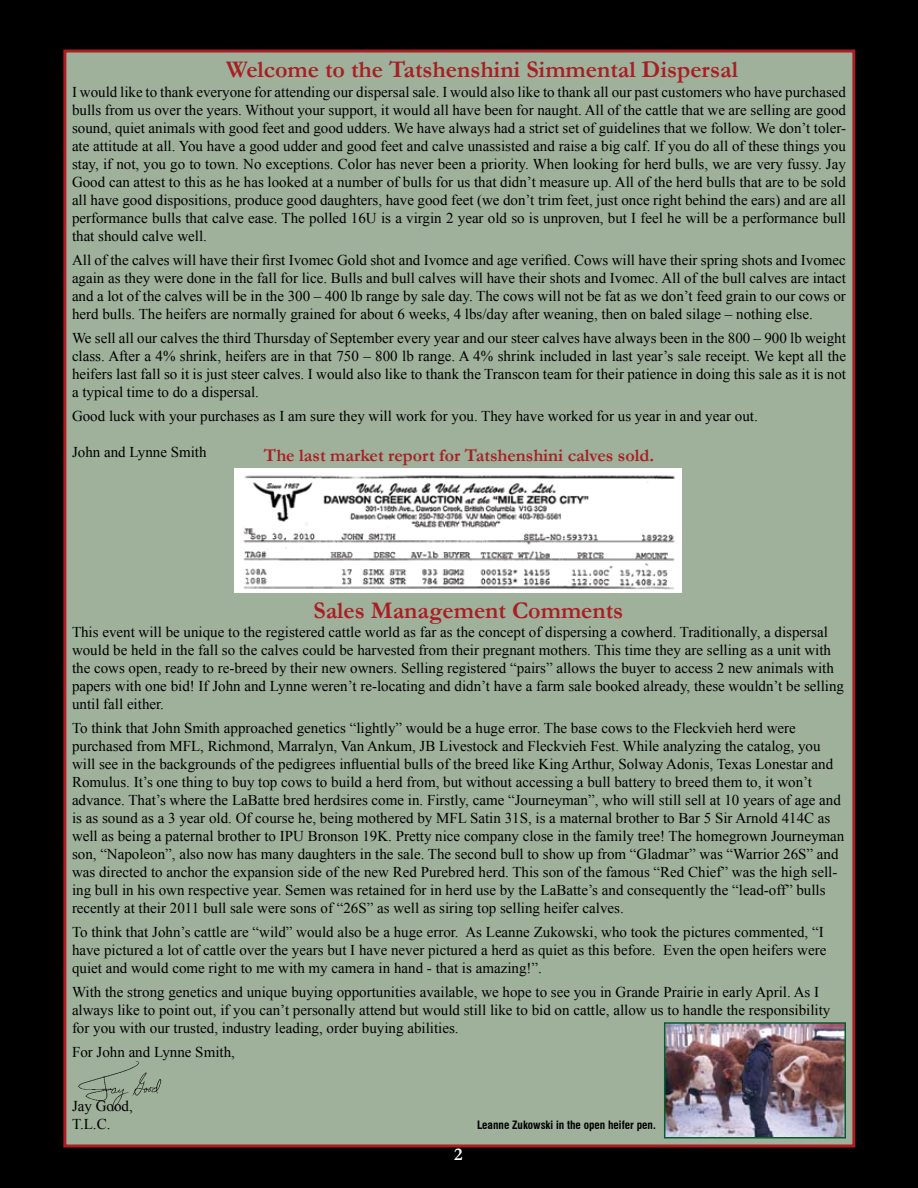
<style>
.page{position:relative;width:918px;height:1188px;background:#fff}
.page>*{position:absolute;margin:0;border:0;box-sizing:border-box;transform-origin:0 0}
.t1{font:700 24px "Garamond";color:#a91e22}
.t2{font:700 18px "Garamond";color:#a91e22}
.t3{font:15px/18px "Times New Roman";color:#000}
.t4{font:700 condensed 11.25px "Swiss 721 BT";color:#000}
</style>
<div class="page">
<div style="left:0;top:0;width:917px;height:1188px;background:#000"></div>
<div style="left:65px;top:51px;width:789px;height:1095px;background:#9fb09b"></div>
<svg style="left:917px;top:0;width:1px;height:1188px"></svg>
<img style="left:235px;top:469px;width:447px;height:123px">
<img style="left:78px;top:1061px;width:84px;height:51px">
<img style="left:667px;top:1025px;width:176px;height:110px">
<div style="left:664px;top:1022px;width:182px;height:116px;border:2px solid #065c2f"></div>
<svg style="left:455px;top:1148px;width:7px;height:12px"></svg>
<h1 class="t1" style="left:226px;top:53px;width:513px">Welcome to the Tatshenshini Simmental Dispersal</h1>
<p class="t3" style="left:72px;top:83px;width:776px;text-align:justify">I would like to thank everyone for attending our dispersal sale. I would also like to thank all our past customers who have purchased bulls from us over the years. Without your support, it would all have been for naught. All of the cattle that we are selling are good sound, quiet animals with good feet and good udders. We have always had a strict set of guidelines that we follow. We don’t toler&shy;ate attitude at all. You have a good udder and good feet and calve unassisted and raise a big calf. If you do all of these things you stay, if not, you go to town. No exceptions. Color has never been a priority. When looking for herd bulls, we are very fussy. Jay Good can attest to this as he has looked at a number of bulls for us that didn’t measure up. All of the herd bulls that are to be sold all have good dispositions, produce good daughters, have good feet (we don’t trim feet, just once right behind the ears) and are all performance bulls that calve ease. The polled 16U is a virgin 2 year old so is unproven, but I feel he will be a performance bull that should calve well.</p>
<p class="t3" style="left:72px;top:251px;width:776px;text-align:justify">All of the calves will have their first Ivomec Gold shot and Ivomce and age verified. Cows will have their spring shots and Ivomec again as they were done in the fall for lice. Bulls and bull calves will have their shots and Ivomec. All of the bull calves are intact and a lot of the calves will be in the 300 – 400 lb range by sale day. The cows will not be fat as we don’t feed grain to our cows or herd bulls. The heifers are normally grained for about 6 weeks, 4 lbs/day after weaning, then on baled silage – nothing else.</p>
<p class="t3" style="left:72px;top:329px;width:776px;text-align:justify">We sell all our calves the third Thursday of September every year and our steer calves have always been in the 800 – 900 lb weight class. After a 4% shrink, heifers are in that 750 – 800 lb range. A 4% shrink included in last year’s sale receipt. We kept all the heifers last fall so it is just steer calves. I would also like to thank the Transcon team for their patience in doing this sale as it is not a typical time to do a dispersal.</p>
<p class="t3" style="left:72px;top:407px;width:687px">Good luck with your purchases as I am sure they will work for you. They have worked for us year in and year out.</p>
<p class="t3" style="left:72px;top:443px;width:136px">John and Lynne Smith</p>
<p class="t2" style="left:264px;top:443px;width:392px">The last market report for Tatshenshini calves sold.</p>
<h1 class="t1" style="left:314px;top:594px;width:311px">Sales Management Comments</h1>
<p class="t3" style="left:72px;top:623px;width:774px">This event will be unique to the registered cattle world as far as the concept of dispersing a cowherd. Traditionally, a dispersal would be held in the fall so the calves could be harvested from their pregnant mothers. This time they are selling as a unit with the cows open, ready to re-breed by their new owners. Selling registered “pairs” allows the buyer to access 2 new animals with papers with one bid! If John and Lynne weren’t re-locating and didn’t have a farm sale booked already, these wouldn’t be selling until fall either.</p>
<p class="t3" style="left:72px;top:719px;width:774px">To think that John Smith approached genetics “lightly” would be a huge error. The base cows to the Fleckvieh herd were purchased from MFL, Richmond, Marralyn, Van Ankum, JB Livestock and Fleckvieh Fest. While analyzing the catalog, you will see in the backgrounds of the pedigrees influential bulls of the breed like King Arthur, Solway Adonis, Texas Lonestar and Romulus. It’s one thing to buy top cows to build a herd from, but without accessing a bull battery to breed them to, it won’t advance. That’s where the LaBatte bred herdsires come in. Firstly, came “Journeyman”, who will still sell at 10 years of age and is as sound as a 3 year old. Of course he, being mothered by MFL Satin 31S, is a maternal brother to Bar 5 Sir Arnold 414C as well as being a paternal brother to IPU Bronson 19K. Pretty nice company close in the family tree! The homegrown Journeyman son, “Napoleon”, also now has many daughters in the sale. The second bull to show up from “Gladmar” was “Warrior 26S” and was directed to anchor the expansion side of the new Red Purebred herd. This son of the famous “Red Chief” was the high sell&shy;ing bull in his own respective year. Semen was retained for in herd use by the LaBatte’s and consequently the “lead-off” bulls recently at their 2011 bull sale were sons of “26S” as well as siring top selling heifer calves.</p>
<p class="t3" style="left:72px;top:923px;width:756px">To think that John’s cattle are “wild” would also be a huge error. As Leanne Zukowski, who took the pictures commented, “I have pictured a lot of cattle over the years but I have never pictured a herd as quiet as this before. Even the open heifers were quiet and would come right to me with my camera in hand - that is amazing!”.</p>
<p class="t3" style="left:72px;top:983px;width:760px">With the strong genetics and unique buying opportunities available, we hope to see you in Grande Prairie in early April. As I always like to point out, if you can’t personally attend but would still like to bid on cattle, allow us to handle the responsibility for you with our trusted, industry leading, order buying abilities.</p>
<p class="t3" style="left:72px;top:1043px;width:164px">For John and Lynne Smith,</p>
<p class="t3" style="left:72px;top:1097px;width:62px">Jay Good,<br>T.L.C.</p>
<p class="t4" style="left:477px;top:1118px;width:180px">Leanne Zukowski in the open heifer pen.</p>
</div>
